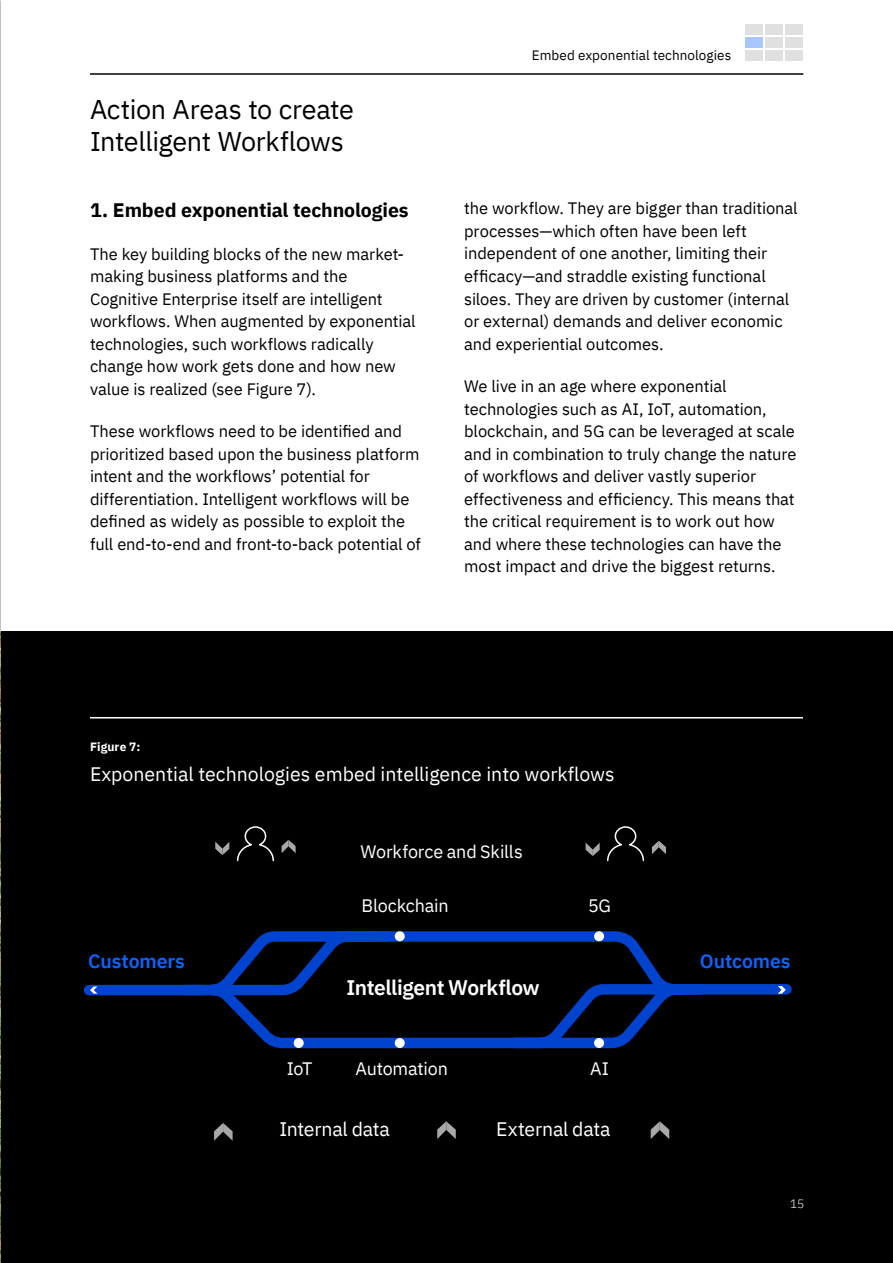
<style>
.page{position:relative;width:893px;height:1263px;background:#fff}
.page>*{position:absolute;margin:0;border:0;box-sizing:border-box;transform-origin:0 0}
.t1{font:27px/32.4px "IBM Plex Sans";letter-spacing:-.01em;color:#000}
.t2{font:600 21px "IBM Plex Sans";letter-spacing:-.02em;color:#fff}
.t3{font:19.5px "IBM Plex Sans";color:#fff}
.t4{font:700 19.5px "IBM Plex Sans";letter-spacing:-.005em;color:#000}
.t5{font:600 19.5px "IBM Plex Sans";letter-spacing:-.005em;color:#0f62fe}
.t6{font:18px "IBM Plex Sans";letter-spacing:-.01em;color:#fff}
.t7{font:16.5px/22.5px "IBM Plex Sans";letter-spacing:-.005em;color:#000}
.t8{font:13.5px "IBM Plex Sans";letter-spacing:.005em;color:#000}
.t9{font:700 12px "IBM Plex Sans";letter-spacing:.01em;color:#fff}
.t10{font:300 12px "IBM Plex Sans";color:#fff}
</style>
<div class="page">
<div style="left:0;top:631px;width:893px;height:632px;background:#000"></div>
<hr style="left:90px;top:73px;width:713px;height:2px;background:#000">
<img style="left:0;top:631px;width:1px;height:632px">
<hr style="left:90px;top:717px;width:713px;height:1px;background:#fff">
<div style="left:89px;top:985px;width:113px;height:10px;background:#0043ce"></div>
<svg style="left:225px;top:1002px;width:438px;height:47px"></svg>
<div style="left:594px;top:1038px;width:10px;height:10px;background:#fff;border-radius:50%"></div>
<div style="left:395px;top:1038px;width:10px;height:10px;background:#fff;border-radius:50%"></div>
<div style="left:294px;top:1038px;width:10px;height:10px;background:#fff;border-radius:50%"></div>
<svg style="left:607px;top:826px;width:38px;height:36px"></svg>
<svg style="left:236px;top:826px;width:38px;height:36px"></svg>
<svg style="left:215px;top:842px;width:14px;height:13px"></svg>
<svg style="left:651px;top:1121px;width:18px;height:18px"></svg>
<svg style="left:282px;top:840px;width:14px;height:13px"></svg>
<svg style="left:586px;top:843px;width:14px;height:13px"></svg>
<svg style="left:652px;top:841px;width:14px;height:13px"></svg>
<svg style="left:90px;top:986px;width:7px;height:8px"></svg>
<svg style="left:437px;top:1121px;width:19px;height:18px"></svg>
<svg style="left:214px;top:1123px;width:19px;height:18px"></svg>
<div style="left:745px;top:24px;width:18px;height:11px;background:#e0e0e0"></div>
<div style="left:765px;top:24px;width:18px;height:11px;background:#e0e0e0"></div>
<div style="left:785px;top:24px;width:18px;height:11px;background:#e0e0e0"></div>
<div style="left:745px;top:37px;width:18px;height:11px;background:#a6c8ff"></div>
<div style="left:765px;top:37px;width:18px;height:11px;background:#e0e0e0"></div>
<div style="left:785px;top:37px;width:18px;height:11px;background:#e0e0e0"></div>
<div style="left:745px;top:50px;width:18px;height:10px;background:#e0e0e0"></div>
<div style="left:765px;top:50px;width:18px;height:10px;background:#e0e0e0"></div>
<div style="left:786px;top:50px;width:17px;height:10px;background:#e0e0e0"></div>
<svg style="left:175px;top:931px;width:617px;height:71px"></svg>
<h1 class="t1" style="left:90px;top:91px;width:265px">Action Areas to create<br>Intelligent Workflows</h1>
<p class="t4" style="left:90px;top:194px;width:320px">1. Embed exponential technologies</p>
<p class="t7" style="left:90px;top:241px;width:327px">The key building blocks of the new market&shy;making business platforms and the Cognitive Enterprise itself are intelligent workflows. When augmented by exponential technologies, such workflows radically change how work gets done and how new value is realized (see Figure 7).</p>
<p class="t7" style="left:90px;top:419px;width:332px">These workflows need to be identified and prioritized based upon the business platform intent and the workflows’ potential for differentiation. Intelligent workflows will be defined as widely as possible to exploit the full end-to-end and front-to-back potential of</p>
<p class="t8" style="left:532px;top:45px;width:201px">Embed exponential technologies</p>
<p class="t7" style="left:464px;top:196px;width:335px">the workflow. They are bigger than traditional processes—which often have been left independent of one another, limiting their efficacy—and straddle existing functional siloes. They are driven by customer (internal or external) demands and deliver economic and experiential outcomes.</p>
<p class="t7" style="left:464px;top:374px;width:334px">We live in an age where exponential technologies such as AI, IoT, automation, blockchain, and 5G can be leveraged at scale and in combination to truly change the nature of workflows and deliver vastly superior effectiveness and efficiency. This means that the critical requirement is to work out how and where these technologies can have the most impact and drive the biggest returns.</p>
<p class="t9" style="left:90px;top:737px;width:52px">Figure 7:</p>
<p class="t3" style="left:90px;top:759px;width:526px">Exponential technologies embed intelligence into workflows</p>
<p class="t5" style="left:88px;top:946px;width:98px">Customers</p>
<p class="t6" style="left:360px;top:838px;width:164px">Workforce and Skills</p>
<p class="t6" style="left:362px;top:891px;width:89px">Blockchain</p>
<p class="t2" style="left:347px;top:971px;width:195px">Intelligent Workflow</p>
<p class="t6" style="left:588px;top:891px;width:25px">5G</p>
<p class="t6" style="left:287px;top:1055px;width:27px">IoT</p>
<p class="t6" style="left:355px;top:1055px;width:94px">Automation</p>
<p class="t6" style="left:590px;top:1055px;width:21px">AI</p>
<p class="t3" style="left:279px;top:1115px;width:112px">Internal data</p>
<p class="t3" style="left:496px;top:1115px;width:116px">External data</p>
<p class="t5" style="left:700px;top:946px;width:92px">Outcomes</p>
<p class="t10" style="left:790px;top:1195px;width:16px">15</p>
</div>
